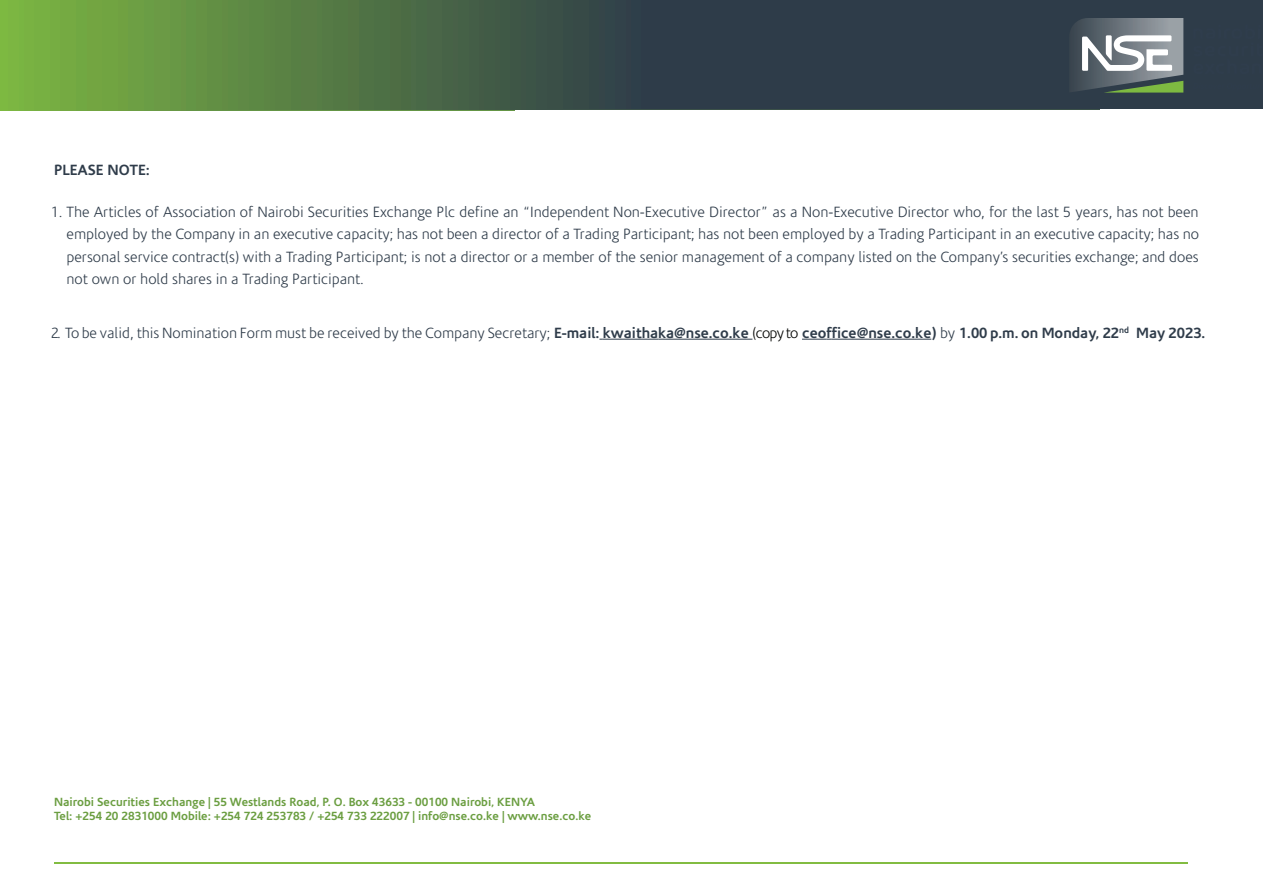
<style>
.page{position:relative;width:1263px;height:893px;background:#fff}
.page>*{position:absolute;margin:0;border:0;box-sizing:border-box;transform-origin:0 0}
.t1{font:300 15px/22.5px "Corisande";color:#2f3c4a;text-align:justify}
.t2{font:700 15px "Corisande";color:#2f3c4a}
.t3{font:700 12px/14.4px "Corisande";color:#6b9e41}
.s1{font-weight:300}
.s2{font-weight:300;color:#040503}
</style>
<div class="page">
<hr style="left:54px;top:862px;width:1134px;height:2px;background:#82bc41">
<div style="left:3px;top:0;width:211px;height:111px;background:#7db941"></div>
<div style="left:19px;top:0;width:220px;height:110px;background:#79b542"></div>
<div style="left:34px;top:0;width:231px;height:110px;background:#77b042"></div>
<div style="left:61px;top:0;width:247px;height:110px;background:#75aa42"></div>
<div style="left:81px;top:0;width:262px;height:110px;background:#71a842"></div>
<div style="left:102px;top:0;width:275px;height:110px;background:linear-gradient(to right,#71a543,#4f7045)"></div>
<svg style="left:359px;top:0;width:439px;height:110px;background:#405946"></svg>
<div style="left:641px;top:0;width:622px;height:109px;background:#2e3c49"></div>
<img style="left:1070px;top:18px;width:113px;height:74px">
<svg style="left:1104px;top:81px;width:79px;height:12px"></svg>
<svg style="left:1082px;top:35px;width:90px;height:36px;background:#b7bcbf"></svg>
<hr style="left:603px;top:339px;width:55px;height:1px;background:#2f3c4a">
<hr style="left:666px;top:339px;width:86px;height:1px;background:#2f3c4a">
<svg style="left:802px;top:339px;width:30px;height:1px"></svg>
<hr style="left:832px;top:339px;width:99px;height:1px;background:#2f3c4a">
<p class="t2" style="left:54px;top:162px;width:97px">PLEASE NOTE:</p>
<p class="t1" style="left:67px;top:201px;width:1134px;text-indent:-16px">1. The Articles of Association of Nairobi Securities Exchange Plc define an “Independent Non-Executive Director” as a Non-Executive Director who, for the last 5 years, has not been employed by the Company in an executive capacity; has not been a director of a Trading Participant; has not been employed by a Trading Participant in an executive capacity; has no personal service contract(s) with a Trading Participant; is not a director or a member of the senior management of a company listed on the Company’s securities exchange; and does not own or hold shares in a Trading Participant.</p>
<p class="t2" style="left:51px;top:324px;width:1156px"><span class="s1">2. To be valid, this Nomination Form must be received by the Company Secretary;</span> E-mail: kwaithaka@nse.co.ke <span class="s2">(copyto</span> ceoffice@nse.co.ke) <span class="s1">by</span> 1.00 p.m. on Monday, 22<sup>nd</sup> May 2023.</p>
<p class="t3" style="left:54px;top:794px;width:539px">Nairobi Securities Exchange | 55 Westlands Road, P. O. Box 43633 - 00100 Nairobi, KENYA<br>Tel: +254 20 2831000 Mobile: +254 724 253783 / +254 733 222007 | info@nse.co.ke | www.nse.co.ke</p>
</div>
